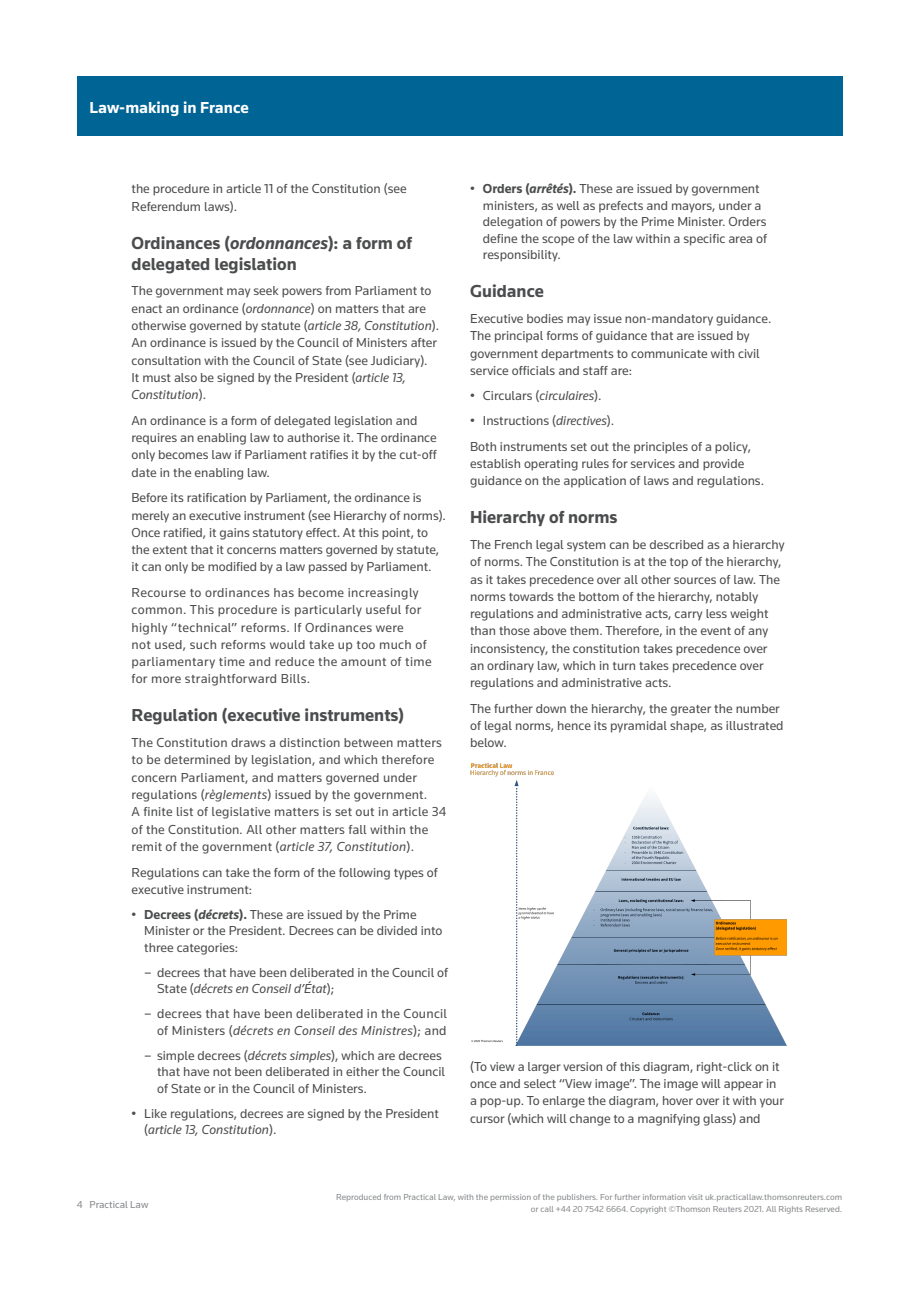
<style>
.page{position:relative;width:919px;height:1289px;background:#fff}
.page>*{position:absolute;margin:0;border:0;box-sizing:border-box;transform-origin:0 0}
.t1{font:700 18px/21px "Knowledge";color:#4b4c4d}
.t2{font:700 16.5px "Knowledge";color:#fff}
.t3{font:13.5px/17.2px "Knowledge";color:#4b4c4d}
.t4{font:13.5px/17.2px "Knowledge";letter-spacing:.025em;color:#4b4c4d}
.t5{font:13.5px/16.5px "Knowledge";letter-spacing:.02em;color:#4b4c4d;text-align:right}
.t6{font:10.5px "Knowledge";color:#86888b}
.t7{font:9px/12px "Knowledge";color:#86888b;text-align:right}
.s1{font-style:italic}
.s2{font-weight:700}
.s3{font-weight:700;font-style:italic}
</style>
<div class="page">
<div style="left:77px;top:77px;width:765px;height:59px;background:#006494"></div>
<img style="left:470px;top:762px;width:317px;height:284px">
<p class="t2" style="left:89px;top:97px;width:161px">Law-making in France</p>
<p class="t3" style="left:131px;top:180px;width:277px">the procedure in article 11 of the Constitution (see<br>Referendum laws).</p>
<h1 class="t1" style="left:131px;top:232px;width:282px">Ordinances (<span class="s1">ordonnances</span>): a form of delegated legislation</h1>
<p class="t3" style="left:131px;top:282px;width:309px">The government may seek powers from Parliament to enact an ordinance (<span class="s1">ordonnance</span>) on matters that are otherwise governed by statute (<span class="s1">article 38, Constitution</span>).<br>An ordinance is issued by the Council of Ministers after consultation with the Council of State (see Judiciary).<br>It must also be signed by the President (<span class="s1">article 13, Constitution</span>).</p>
<p class="t3" style="left:131px;top:411px;width:307px">An ordinance is a form of delegated legislation and requires an enabling law to authorise it. The ordinance only becomes law if Parliament ratifies it by the cut-off date in the enabling law.</p>
<p class="t3" style="left:131px;top:489px;width:316px">Before its ratification by Parliament, the ordinance is merely an executive instrument (see Hierarchy of norms).<br>Once ratified, it gains statutory effect. At this point, to the extent that it concerns matters governed by statute, it can only be modified by a law passed by Parliament.</p>
<p class="t4" style="left:131px;top:584px;width:301px">Recourse to ordinances has become increasingly common. This procedure is particularly useful for highly “technical” reforms. If Ordinances were<br>not used, such reforms would take up too much of parliamentary time and reduce the amount of time for more straightforward Bills.</p>
<h1 class="t1" style="left:131px;top:704px;width:274px">Regulation (executive instruments)</h1>
<p class="t3" style="left:131px;top:733px;width:316px">The Constitution draws a distinction between matters to be determined by legislation, and which therefore concern Parliament, and matters governed under regulations (<span class="s1">règlements</span>) issued by the government.<br>A finite list of legislative matters is set out in article 34 of the Constitution<span class="s1">.</span> All other matters fall within the remit of the government (<span class="s1">article 37, Constitution</span>).</p>
<p class="t3" style="left:131px;top:863px;width:308px">Regulations can take the form of the following types of executive instrument:</p>
<p class="t3" style="left:144px;top:905px;width:300px;line-height:16.5px;text-indent:-13px">• <span class="s2">Decrees (</span><span class="s3">décrets</span><span class="s2">).</span> These are issued by the Prime<br>Minister or the President. Decrees can be divided into three categories:</p>
<p class="t3" style="left:157px;top:963px;width:293px;line-height:16.5px;text-indent:-13px">– decrees that have been deliberated in the Council of<br>State (<span class="s1">décrets en Conseil d’État</span>);</p>
<p class="t5" style="left:144px;top:1005px;width:304px">– decrees that have been deliberated in the Council of Ministers (<span class="s1">décrets en Conseil des Ministres</span>); and</p>
<p class="t3" style="left:157px;top:1046px;width:290px;line-height:16.5px;text-indent:-13px">– simple decrees (<span class="s1">décrets simples</span>), which are decrees that have not been deliberated in either the Council of State or in the Council of Ministers.</p>
<p class="t3" style="left:144px;top:1104px;width:296px;line-height:16.5px;text-indent:-13px">• Like regulations, decrees are signed by the President (<span class="s1">article 13, Constitution</span>).</p>
<p class="t3" style="left:483px;top:180px;width:286px;line-height:16.5px;text-indent:-13px">• <span class="s2">Orders (</span><span class="s3">arrêtés</span><span class="s2">).</span> These are issued by government ministers, as well as prefects and mayors, under a delegation of powers by the Prime Minister. Orders define the scope of the law within a specific area of responsibility.</p>
<h1 class="t1" style="left:470px;top:281px;width:75px">Guidance</h1>
<p class="t3" style="left:470px;top:310px;width:303px">Executive bodies may issue non-mandatory guidance.<br>The principal forms of guidance that are issued by government departments to communicate with civil service officials and staff are:</p>
<p class="t3" style="left:470px;top:386px;width:133px">• Circulars (<span class="s1">circulaires</span>).</p>
<p class="t3" style="left:470px;top:407px;width:282px;line-height:25.8px">• Instructions (<span class="s1">directives</span>).<br>Both instruments set out the principles of a policy,</p>
<p class="t3" style="left:470px;top:454px;width:295px">establish operating rules for services and provide guidance on the application of laws and regulations.</p>
<h1 class="t1" style="left:470px;top:506px;width:149px">Hierarchy of norms</h1>
<p class="t3" style="left:470px;top:535px;width:316px">The French legal system can be described as a hierarchy of norms. The Constitution is at the top of the hierarchy, as it takes precedence over all other sources of law. The norms towards the bottom of the hierarchy, notably regulations and administrative acts, carry less weight than those above them. Therefore, in the event of any inconsistency, the constitution takes precedence over an ordinary law, which in turn takes precedence over regulations and administrative acts.</p>
<p class="t3" style="left:470px;top:699px;width:315px">The further down the hierarchy, the greater the number of legal norms, hence its pyramidal shape, as illustrated below.</p>
<p class="t3" style="left:470px;top:1057px;width:315px">(To view a larger version of this diagram, right-click on it once and select “View image”. The image will appear in a pop-up. To enlarge the diagram, hover over it with your cursor (which will change to a magnifying glass) and</p>
<p class="t6" style="left:77px;top:1198px;width:73px">4 Practical Law</p>
<p class="t7" style="left:336px;top:1190px;width:507px">Reproduced from Practical Law, with the permission of the publishers. For further information visit uk.practicallaw.thomsonreuters.com or call +44 20 7542 6664. Copyright ©Thomson Reuters 2021. All Rights Reserved.</p>
</div>
